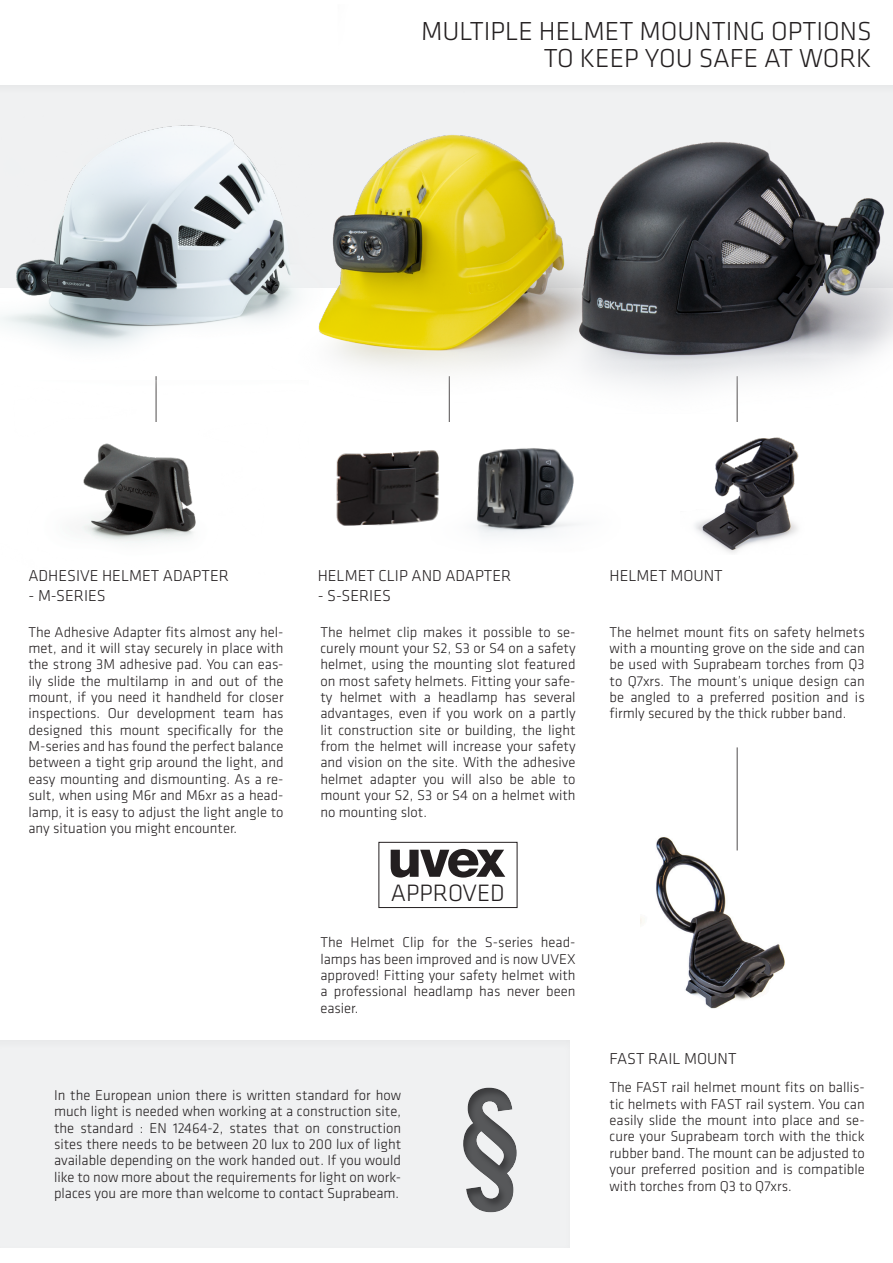
<style>
.page{position:relative;width:893px;height:1263px;background:#fff}
.page>*{position:absolute;margin:0;border:0;box-sizing:border-box;transform-origin:0 0}
.t1{font:700 132.9px "Arial Narrow";color:#57585a}
.t2{font:300 27px "Klavika";color:#231f20}
.t3{font:300 24.6px "Klavika";color:#231f20}
.t4{font:300 16.35px "Klavika";color:#231f20}
.t5{font:300 14.7px/16.4px "Klavika";color:#231f20;text-align:justify}
</style>
<div class="page">
<div style="left:0;top:1038px;width:571px;height:210px;background:#f0f1f2"></div>
<div style="left:428px;top:1034px;width:228px;height:194px;background:#231f20;opacity:.36"></div>
<img style="left:695px;top:484px;width:103px;height:69px">
<img style="left:640px;top:828px;width:145px;height:181px">
<hr style="left:737px;top:747px;width:1px;height:103px;background:#231f20">
<img style="left:475px;top:484px;width:101px;height:53px">
<img style="left:80px;top:484px;width:116px;height:59px">
<img style="left:336px;top:484px;width:103px;height:42px">
<img style="left:0;top:85px;width:893px;height:399px">
<svg style="left:391px;top:849px;width:114px;height:28px"></svg>
<div style="left:379px;top:842px;width:138px;height:66px;border:1px solid #231f20"></div>
<p class="t2" style="left:421px;top:16px;width:452px">MULTIPLE HELMET MOUNTING OPTIONS</p>
<p class="t2" style="left:544px;top:43px;width:329px">TO KEEP YOU SAFE AT WORK</p>
<p class="t4" style="left:28px;top:567px;width:202px">ADHESIVE HELMET ADAPTER</p>
<p class="t4" style="left:28px;top:587px;width:79px">- M-SERIES</p>
<p class="t5" style="left:28px;top:624px;width:257px">The Adhesive Adapter fits almost any hel&shy;met, and it will stay securely in place with the strong 3M adhesive pad. You can eas&shy;ily slide the multilamp in and out of the mount, if you need it handheld for closer inspections. Our development team has designed this mount specifically for the M-series and has found the perfect balance between a tight grip around the light, and easy mounting and dismounting. As a re&shy;sult, when using M6r and M6xr as a head&shy;lamp, it is easy to adjust the light angle to any situation you might encounter.</p>
<p class="t4" style="left:318px;top:567px;width:195px">HELMET CLIP AND ADAPTER</p>
<p class="t4" style="left:318px;top:587px;width:75px">- S-SERIES</p>
<p class="t5" style="left:320px;top:624px;width:257px">The helmet clip makes it possible to se&shy;curely mount your S2, S3 or S4 on a safety helmet, using the mounting slot featured on most safety helmets. Fitting your safe&shy;ty helmet with a headlamp has several advantages, even if you work on a partly lit construction site or building, the light from the helmet will increase your safety and vision on the site. With the adhesive helmet adapter you will also be able to mount your S2, S3 or S4 on a helmet with no mounting slot.</p>
<h3 class="t3" style="left:391px;top:879px;width:115px">APPROVED</h3>
<p class="t5" style="left:320px;top:935px;width:257px">The Helmet Clip for the S-series head&shy;lamps has been improved and is now UVEX approved! Fitting your safety helmet with a professional headlamp has never been easier.</p>
<p class="t4" style="left:610px;top:567px;width:115px">HELMET MOUNT</p>
<p class="t5" style="left:610px;top:624px;width:257px">The helmet mount fits on safety helmets with a mounting grove on the side and can be used with Suprabeam torches from Q3 to Q7xrs. The mount’s unique design can be angled to a preferred position and is firmly secured by the thick rubber band.</p>
<p class="t4" style="left:610px;top:1049px;width:128px">FAST RAIL MOUNT</p>
<p class="t5" style="left:54px;top:1087px;width:349px">In the European union there is written standard for how much light is needed when working at a construction site, the standard : EN 12464-2, states that on construction sites there needs to be between 20 lux to 200 lux of light available depending on the work handed out. If you would like to now more about the requirements for light on work&shy;places you are more than welcome to contact Suprabeam.</p>
<h1 class="t1" style="left:460px;top:1037px;width:62px">§</h1>
<p class="t5" style="left:610px;top:1079px;width:257px">The FAST rail helmet mount fits on ballis&shy;tic helmets with FAST rail system. You can easily slide the mount into place and se&shy;cure your Suprabeam torch with the thick rubber band. The mount can be adjusted to your preferred position and is compatible with torches from Q3 to Q7xrs.</p>
</div>
